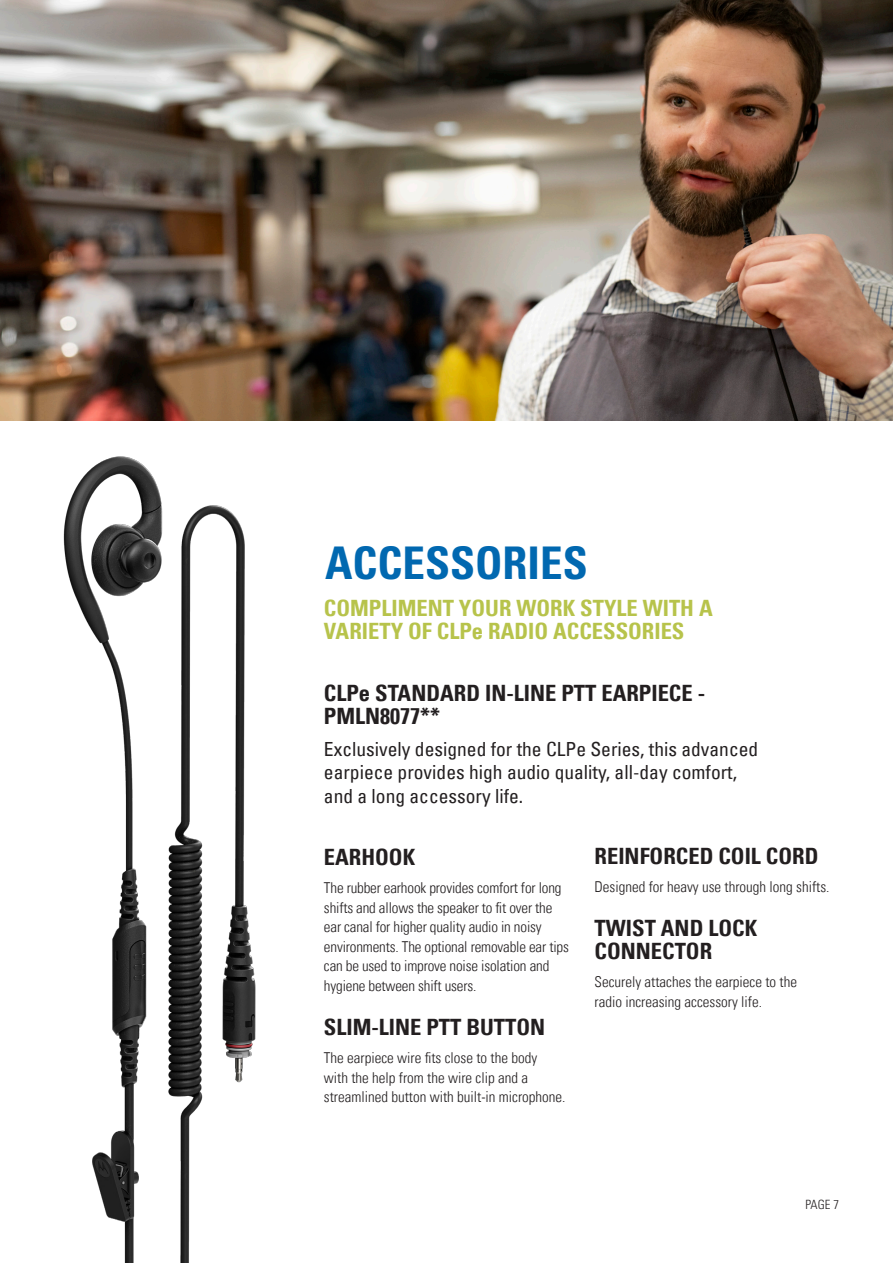
<style>
.page{position:relative;width:893px;height:1263px;background:#fff}
.page>*{position:absolute;margin:0;border:0;box-sizing:border-box;transform-origin:0 0}
.t1{font:700 condensed 45px "Univers LT Std";color:#0168b0}
.t2{font:700 condensed 22.5px/23.2px "Univers LT";color:#231f20}
.t3{font:700 condensed 22.5px/23.2px "Univers LT";color:#b7c34b}
.t4{font:condensed 19.5px/23.2px "Univers LT";color:#231f20}
.t5{font:300 condensed 15px/19.5px "Univers LT";letter-spacing:-.01em;color:#231f20}
.t6{font:300 condensed 12.75px "Univers LT Std";color:#231f20}
</style>
<div class="page">
<img style="left:0;top:0;width:893px;height:421px">
<img style="left:20px;top:407px;width:281px;height:856px">
<p class="t1" style="left:325px;top:535px;width:264px">ACCESSORIES</p>
<p class="t3" style="left:324px;top:596px;width:390px">COMPLIMENT YOUR WORK STYLE WITH A<br>VARIETY OF CLPe RADIO ACCESSORIES</p>
<p class="t2" style="left:324px;top:681px;width:383px">CLPe STANDARD IN-LINE PTT EARPIECE -<br>PMLN8077**</p>
<p class="t4" style="left:324px;top:737px;width:436px">Exclusively designed for the CLPe Series, this advanced earpiece provides high audio quality, all-day comfort, and a long accessory life.</p>
<p class="t2" style="left:324px;top:846px;width:93px">EARHOOK</p>
<p class="t5" style="left:324px;top:878px;width:246px">The rubber earhook provides comfort for long shifts and allows the speaker to fit over the ear canal for higher quality audio in noisy environments. The optional removable ear tips can be used to improve noise isolation and hygiene between shift users.</p>
<p class="t2" style="left:324px;top:1016px;width:223px">SLIM-LINE PTT BUTTON</p>
<p class="t5" style="left:324px;top:1048px;width:243px">The earpiece wire fits close to the body<br>with the help from the wire clip and a streamlined button with built-in microphone.</p>
<p class="t2" style="left:595px;top:844px;width:225px">REINFORCED COIL CORD</p>
<p class="t5" style="left:595px;top:876px;width:236px">Designed for heavy use through long shifts.</p>
<p class="t2" style="left:595px;top:916px;width:164px">TWIST AND LOCK<br>CONNECTOR</p>
<p class="t5" style="left:595px;top:972px;width:204px">Securely attaches the earpiece to the radio increasing accessory life.</p>
<p class="t6" style="left:805px;top:1197px;width:35px">PAGE 7</p>
</div>
